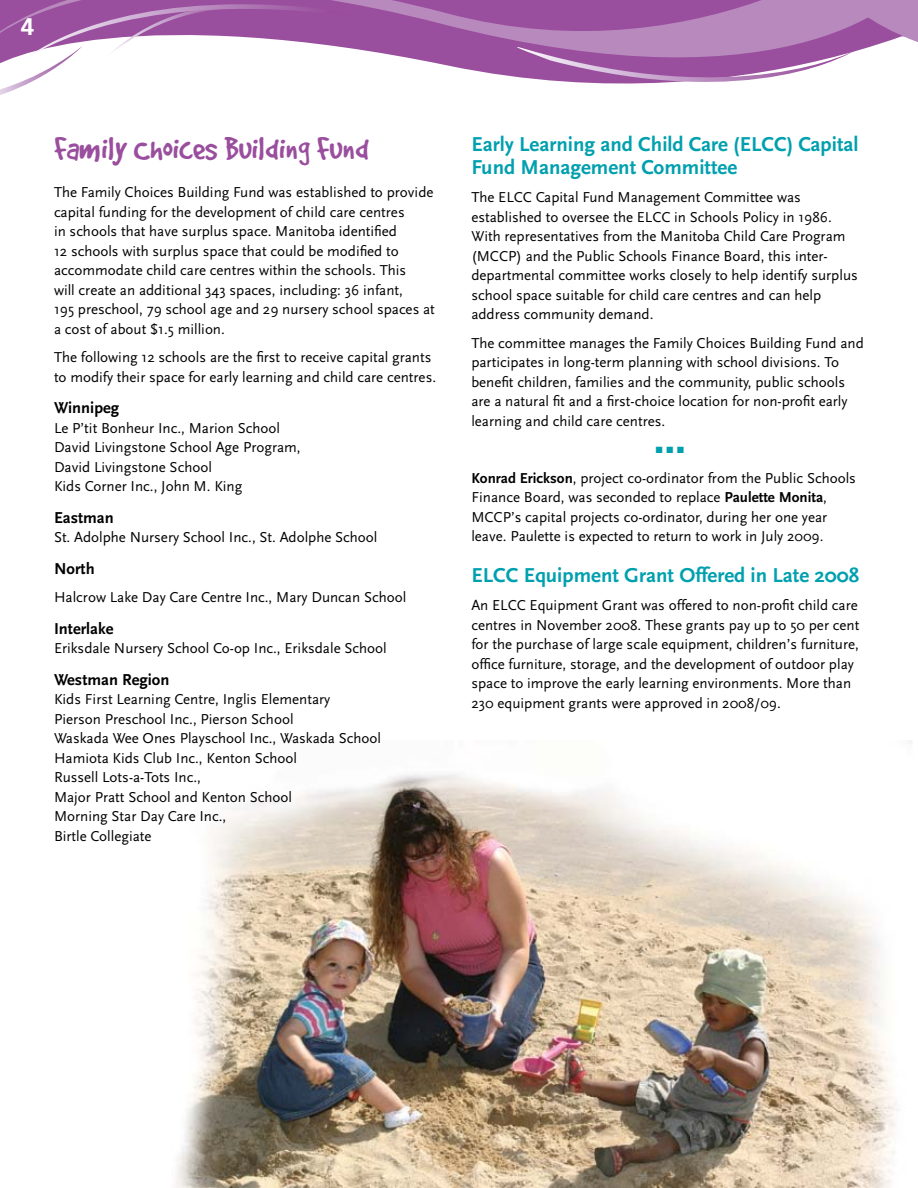
<style>
.page{position:relative;width:918px;height:1188px;background:#fff}
.page>*{position:absolute;margin:0;border:0;box-sizing:border-box;transform-origin:0 0}
.t1{font:36px "Good Dog Plain";color:#9a4e9e}
.t2{font:700 24px "Frutiger";color:#fff}
.t3{font:700 21px/22.5px "Scala Sans";color:#00a0af}
.t4{font:700 16.5px "Scala Sans";color:#000}
.t5{font:15px/19.5px "Scala Sans";color:#000}
.t6{font:9px "Zapf Dingbats";color:#00a0af}
.s1{font-weight:700}
</style>
<div class="page">
<svg style="left:380px;top:0;width:134px;height:77px;fill:#9a4e9e"></svg>
<svg style="left:0;top:0;width:380px;height:95px"></svg>
<svg style="left:514px;top:0;width:404px;height:84px;background:#b581b9"></svg>
<img style="left:176px;top:774px;width:722px;height:414px">
<h2 class="t2" style="left:21px;top:12px;width:15px">4</h2>
<h1 class="t1" style="left:54px;top:137px;width:316px">Family Choices Building Fund</h1>
<p class="t5" style="left:54px;top:183px;width:382px">The Family Choices Building Fund was established to provide capital funding for the development of child care centres<br>in schools that have surplus space. Manitoba identified<br>12 schools with surplus space that could be modified to accommodate child care centres within the schools. This<br>will create an additional 343 spaces, including: 36 infant,<br>195 preschool, 79 school age and 29 nursery school spaces at a cost of about $1.5 million.</p>
<p class="t5" style="left:54px;top:348px;width:384px">The following 12 schools are the first to receive capital grants to modify their space for early learning and child care centres.</p>
<p class="t4" style="left:54px;top:399px;width:67px">Winnipeg</p>
<p class="t5" style="left:54px;top:418px;width:248px">Le P’tit Bonheur Inc., Marion School<br>David Livingstone School Age Program,<br>David Livingstone School<br>Kids Corner Inc., John M. King</p>
<p class="t4" style="left:54px;top:509px;width:61px">Eastman</p>
<p class="t5" style="left:54px;top:528px;width:325px">St. Adolphe Nursery School Inc., St. Adolphe School</p>
<p class="t4" style="left:54px;top:560px;width:42px">North</p>
<p class="t5" style="left:54px;top:588px;width:354px">Halcrow Lake Day Care Centre Inc., Mary Duncan School</p>
<p class="t4" style="left:54px;top:620px;width:61px">Interlake</p>
<p class="t5" style="left:54px;top:639px;width:334px">Eriksdale Nursery School Co-op Inc., Eriksdale School</p>
<p class="t4" style="left:54px;top:671px;width:117px">Westman Region</p>
<p class="t5" style="left:54px;top:690px;width:329px">Kids First Learning Centre, Inglis Elementary<br>Pierson Preschool Inc., Pierson School<br>Waskada Wee Ones Playschool Inc., Waskada School Hamiota Kids Club Inc., Kenton School<br>Russell Lots-a-Tots Inc.,<br>Major Pratt School and Kenton School<br>Morning Star Day Care Inc.,<br>Birtle Collegiate</p>
<h3 class="t3" style="left:471px;top:134px;width:389px">Early Learning and Child Care (ELCC) Capital<br>Fund Management Committee</h3>
<p class="t5" style="left:471px;top:188px;width:388px">The ELCC Capital Fund Management Committee was established to oversee the ELCC in Schools Policy in 1986.<br>With representatives from the Manitoba Child Care Program (MCCP) and the Public Schools Finance Board, this inter&shy;departmental committee works closely to help identify surplus school space suitable for child care centres and can help address community demand.</p>
<p class="t5" style="left:471px;top:333px;width:394px">The committee manages the Family Choices Building Fund and participates in long-term planning with school divisions. To benefit children, families and the community, public schools are a natural fit and a first-choice location for non-profit early learning and child care centres.</p>
<p class="t6" style="left:656px;top:446px;width:30px">■■■</p>
<p class="t5" style="left:471px;top:468px;width:386px"><span class="s1">Konrad Erickson</span>, project co-ordinator from the Public Schools Finance Board, was seconded to replace <span class="s1">Paulette Monita</span>, MCCP’s capital projects co-ordinator, during her one year leave. Paulette is expected to return to work in July 2009.</p>
<h3 class="t3" style="left:471px;top:564px;width:389px">ELCC Equipment Grant Offered in Late 2008</h3>
<p class="t5" style="left:471px;top:596px;width:389px">An ELCC Equipment Grant was offered to non-profit child care centres in November 2008. These grants pay up to 50 per cent for the purchase of large scale equipment, children’s furniture, office furniture, storage, and the development of outdoor play space to improve the early learning environments. More than 230 equipment grants were approved in 2008/09.</p>
</div>
